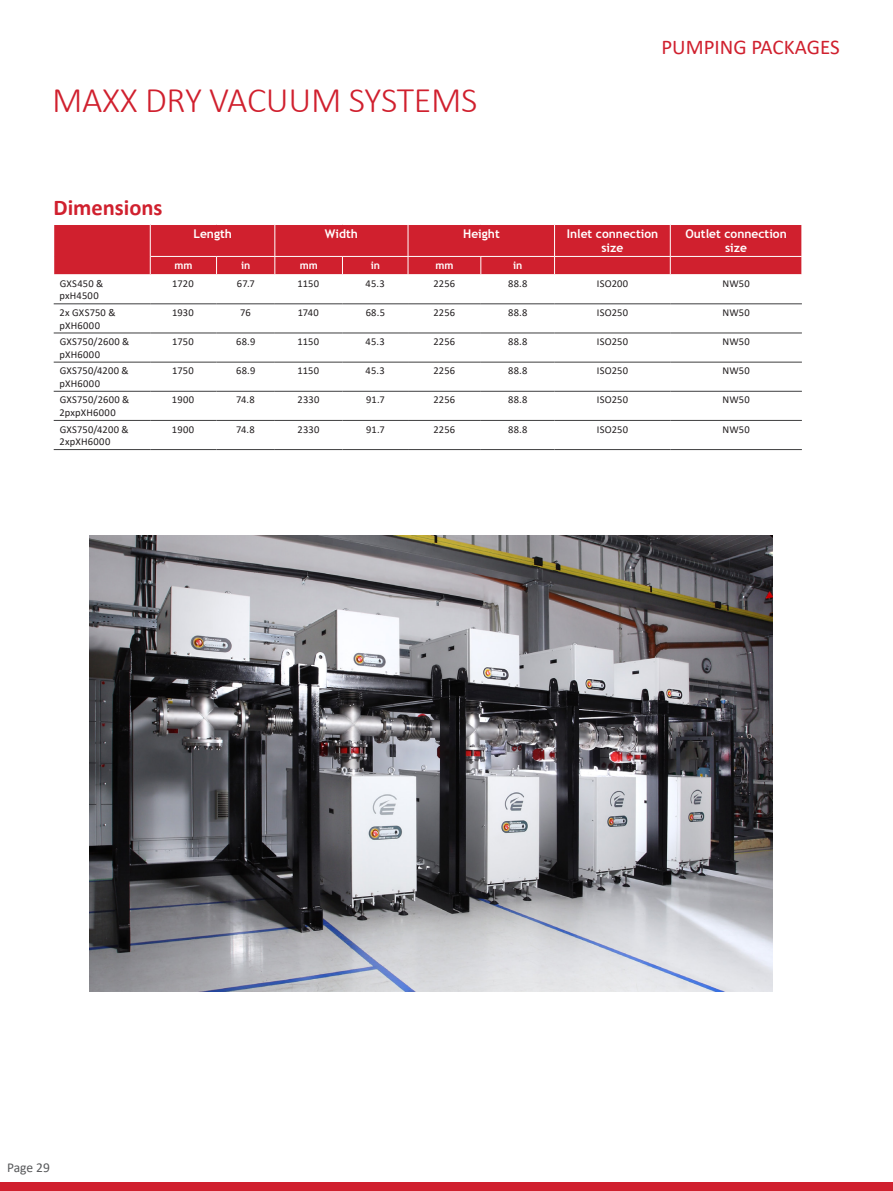
<style>
.page{position:relative;width:893px;height:1191px;background:#fff}
.page>*{position:absolute;margin:0;border:0;box-sizing:border-box;transform-origin:0 0}
.new_Heading_1{font:300 36px "Calibri";letter-spacing:-.01em;color:#d0202e}
.subhead_1{font:700 22.5px "Calibri";color:#d0202e}
.new_Body_text{font:21px "Calibri";color:#d0202e}
.new_Body_text-2{font:13.5px "Calibri";letter-spacing:-.005em;color:#57585a}
.Table_text_heading{font:700 12px/14.4px "Trebuchet MS";color:#fff;text-align:center}
.Table_text{font:10.5px/12.6px "Calibri";letter-spacing:.02em;color:#231f20}
.Table_text_heading-2{font:700 10.5px "Trebuchet MS";color:#fff}
</style>
<div class="page">
<div style="left:0;top:1182px;width:893px;height:9px;background:#d0202e"></div>
<div style="left:54px;top:224px;width:96px;height:51px;background:#d0202e"></div>
<hr style="left:54px;top:303px;width:96px;height:1px;background:#3e3e3f">
<hr style="left:150px;top:303px;width:67px;height:1px;background:#3e3e3f">
<hr style="left:217px;top:303px;width:58px;height:1px;background:#3e3e3f">
<hr style="left:275px;top:303px;width:67px;height:1px;background:#3e3e3f">
<hr style="left:342px;top:303px;width:66px;height:1px;background:#3e3e3f">
<hr style="left:408px;top:303px;width:73px;height:1px;background:#3e3e3f">
<hr style="left:481px;top:303px;width:74px;height:1px;background:#3e3e3f">
<hr style="left:555px;top:303px;width:115px;height:1px;background:#3e3e3f">
<hr style="left:670px;top:303px;width:132px;height:1px;background:#3e3e3f">
<hr style="left:54px;top:333px;width:96px;height:1px;background:#3e3e3f">
<hr style="left:150px;top:333px;width:67px;height:1px;background:#3e3e3f">
<hr style="left:217px;top:333px;width:58px;height:1px;background:#3e3e3f">
<hr style="left:275px;top:333px;width:67px;height:1px;background:#3e3e3f">
<hr style="left:342px;top:333px;width:66px;height:1px;background:#3e3e3f">
<hr style="left:408px;top:333px;width:73px;height:1px;background:#3e3e3f">
<hr style="left:481px;top:333px;width:74px;height:1px;background:#3e3e3f">
<hr style="left:555px;top:333px;width:115px;height:1px;background:#3e3e3f">
<hr style="left:670px;top:333px;width:132px;height:1px;background:#3e3e3f">
<hr style="left:54px;top:362px;width:96px;height:1px;background:#3e3e3f">
<hr style="left:150px;top:362px;width:67px;height:1px;background:#3e3e3f">
<hr style="left:217px;top:362px;width:58px;height:1px;background:#3e3e3f">
<hr style="left:275px;top:362px;width:67px;height:1px;background:#3e3e3f">
<hr style="left:342px;top:362px;width:66px;height:1px;background:#3e3e3f">
<hr style="left:408px;top:362px;width:73px;height:1px;background:#3e3e3f">
<hr style="left:481px;top:362px;width:74px;height:1px;background:#3e3e3f">
<hr style="left:555px;top:362px;width:115px;height:1px;background:#3e3e3f">
<hr style="left:670px;top:362px;width:132px;height:1px;background:#3e3e3f">
<hr style="left:54px;top:391px;width:96px;height:1px;background:#3e3e3f">
<hr style="left:150px;top:391px;width:67px;height:1px;background:#3e3e3f">
<hr style="left:217px;top:391px;width:58px;height:1px;background:#3e3e3f">
<hr style="left:275px;top:391px;width:67px;height:1px;background:#3e3e3f">
<hr style="left:342px;top:391px;width:66px;height:1px;background:#3e3e3f">
<hr style="left:408px;top:391px;width:73px;height:1px;background:#3e3e3f">
<hr style="left:481px;top:391px;width:74px;height:1px;background:#3e3e3f">
<hr style="left:555px;top:391px;width:115px;height:1px;background:#3e3e3f">
<hr style="left:670px;top:391px;width:132px;height:1px;background:#3e3e3f">
<hr style="left:54px;top:420px;width:96px;height:1px;background:#3e3e3f">
<hr style="left:150px;top:420px;width:67px;height:1px;background:#3e3e3f">
<hr style="left:217px;top:420px;width:58px;height:1px;background:#3e3e3f">
<hr style="left:275px;top:420px;width:67px;height:1px;background:#3e3e3f">
<hr style="left:342px;top:420px;width:66px;height:1px;background:#3e3e3f">
<hr style="left:408px;top:420px;width:73px;height:1px;background:#3e3e3f">
<hr style="left:481px;top:420px;width:74px;height:1px;background:#3e3e3f">
<hr style="left:555px;top:420px;width:115px;height:1px;background:#3e3e3f">
<hr style="left:670px;top:420px;width:132px;height:1px;background:#3e3e3f">
<hr style="left:54px;top:449px;width:96px;height:1px;background:#3e3e3f">
<hr style="left:150px;top:449px;width:67px;height:1px;background:#3e3e3f">
<hr style="left:217px;top:449px;width:58px;height:1px;background:#3e3e3f">
<hr style="left:275px;top:449px;width:67px;height:1px;background:#3e3e3f">
<hr style="left:342px;top:449px;width:66px;height:1px;background:#3e3e3f">
<hr style="left:408px;top:449px;width:73px;height:1px;background:#3e3e3f">
<hr style="left:481px;top:449px;width:74px;height:1px;background:#3e3e3f">
<hr style="left:555px;top:449px;width:115px;height:1px;background:#3e3e3f">
<hr style="left:670px;top:449px;width:132px;height:1px;background:#3e3e3f">
<hr style="left:54px;top:224px;width:96px;height:1px;background:#fff">
<div style="left:150px;top:224px;width:652px;height:50px;background:#d0202e"></div>
<hr style="left:150px;top:256px;width:67px;height:1px;background:#fff">
<hr style="left:217px;top:256px;width:58px;height:1px;background:#fff">
<hr style="left:275px;top:256px;width:67px;height:1px;background:#fff">
<hr style="left:342px;top:256px;width:66px;height:1px;background:#fff">
<hr style="left:408px;top:256px;width:73px;height:1px;background:#fff">
<hr style="left:481px;top:256px;width:74px;height:1px;background:#fff">
<hr style="left:555px;top:256px;width:115px;height:1px;background:#fff">
<hr style="left:670px;top:256px;width:132px;height:1px;background:#fff">
<hr style="left:54px;top:274px;width:96px;height:1px;background:#fff">
<img style="left:89px;top:536px;width:684px;height:455px">
<p class="new_Heading_1" style="left:52px;top:78px;width:427px">MAXX DRY VACUUM SYSTEMS</p>
<p class="subhead_1" style="left:54px;top:191px;width:111px">Dimensions</p>
<p class="new_Body_text" style="left:661px;top:33px;width:180px">PUMPING PACKAGES</p>
<p class="Table_text_heading" style="left:193px;top:226px;width:40px">Length</p>
<p class="Table_text_heading" style="left:325px;top:226px;width:35px">Width</p>
<p class="Table_text_heading" style="left:463px;top:226px;width:38px">Height</p>
<p class="Table_text_heading" style="left:567px;top:226px;width:93px">Inlet connection size</p>
<p class="Table_text_heading" style="left:685px;top:226px;width:103px">Outlet connection size</p>
<p class="Table_text_heading-2" style="left:175px;top:258px;width:20px">mm</p>
<p class="Table_text_heading-2" style="left:241px;top:258px;width:11px">in</p>
<p class="Table_text_heading-2" style="left:300px;top:258px;width:20px">mm</p>
<p class="Table_text_heading-2" style="left:371px;top:258px;width:11px">in</p>
<p class="Table_text_heading-2" style="left:435px;top:258px;width:20px">mm</p>
<p class="Table_text_heading-2" style="left:513px;top:258px;width:11px">in</p>
<p class="Table_text" style="left:60px;top:277px;width:45px">GXS450 &amp; pxH4500</p>
<p class="Table_text" style="left:172px;top:277px;width:23px">1720</p>
<p class="Table_text" style="left:237px;top:277px;width:19px">67.7</p>
<p class="Table_text" style="left:297px;top:277px;width:23px">1150</p>
<p class="Table_text" style="left:366px;top:277px;width:21px">45.3</p>
<p class="Table_text" style="left:433px;top:277px;width:23px">2256</p>
<p class="Table_text" style="left:508px;top:277px;width:21px">88.8</p>
<p class="Table_text" style="left:597px;top:277px;width:33px">ISO200</p>
<p class="Table_text" style="left:722px;top:277px;width:29px">NW50</p>
<p class="Table_text" style="left:60px;top:306px;width:57px">2x GXS750 &amp; pXH6000</p>
<p class="Table_text" style="left:172px;top:306px;width:23px">1930</p>
<p class="Table_text" style="left:240px;top:306px;width:12px">76</p>
<p class="Table_text" style="left:298px;top:306px;width:23px">1740</p>
<p class="Table_text" style="left:366px;top:306px;width:21px">68.5</p>
<p class="Table_text" style="left:433px;top:306px;width:23px">2256</p>
<p class="Table_text" style="left:508px;top:306px;width:21px">88.8</p>
<p class="Table_text" style="left:597px;top:306px;width:33px">ISO250</p>
<p class="Table_text" style="left:722px;top:306px;width:29px">NW50</p>
<p class="Table_text" style="left:60px;top:335px;width:71px">GXS750/2600 &amp; pXH6000</p>
<p class="Table_text" style="left:172px;top:335px;width:23px">1750</p>
<p class="Table_text" style="left:236px;top:335px;width:21px">68.9</p>
<p class="Table_text" style="left:297px;top:335px;width:23px">1150</p>
<p class="Table_text" style="left:366px;top:335px;width:21px">45.3</p>
<p class="Table_text" style="left:433px;top:335px;width:23px">2256</p>
<p class="Table_text" style="left:508px;top:335px;width:21px">88.8</p>
<p class="Table_text" style="left:597px;top:335px;width:33px">ISO250</p>
<p class="Table_text" style="left:722px;top:335px;width:29px">NW50</p>
<p class="Table_text" style="left:60px;top:364px;width:71px">GXS750/4200 &amp; pXH6000</p>
<p class="Table_text" style="left:172px;top:364px;width:23px">1750</p>
<p class="Table_text" style="left:236px;top:364px;width:21px">68.9</p>
<p class="Table_text" style="left:297px;top:364px;width:23px">1150</p>
<p class="Table_text" style="left:366px;top:364px;width:21px">45.3</p>
<p class="Table_text" style="left:433px;top:364px;width:23px">2256</p>
<p class="Table_text" style="left:508px;top:364px;width:21px">88.8</p>
<p class="Table_text" style="left:597px;top:364px;width:33px">ISO250</p>
<p class="Table_text" style="left:722px;top:364px;width:29px">NW50</p>
<p class="Table_text" style="left:60px;top:393px;width:71px">GXS750/2600 &amp;<br>2pxpXH6000</p>
<p class="Table_text" style="left:172px;top:393px;width:24px">1900</p>
<p class="Table_text" style="left:236px;top:393px;width:20px">74.8</p>
<p class="Table_text" style="left:298px;top:393px;width:23px">2330</p>
<p class="Table_text" style="left:366px;top:393px;width:20px">91.7</p>
<p class="Table_text" style="left:433px;top:393px;width:23px">2256</p>
<p class="Table_text" style="left:508px;top:393px;width:21px">88.8</p>
<p class="Table_text" style="left:597px;top:393px;width:33px">ISO250</p>
<p class="Table_text" style="left:722px;top:393px;width:29px">NW50</p>
<p class="Table_text" style="left:60px;top:422px;width:71px">GXS750/4200 &amp;<br>2xpXH6000</p>
<p class="Table_text" style="left:172px;top:422px;width:24px">1900</p>
<p class="Table_text" style="left:236px;top:422px;width:20px">74.8</p>
<p class="Table_text" style="left:298px;top:422px;width:23px">2330</p>
<p class="Table_text" style="left:366px;top:422px;width:20px">91.7</p>
<p class="Table_text" style="left:433px;top:422px;width:23px">2256</p>
<p class="Table_text" style="left:508px;top:422px;width:21px">88.8</p>
<p class="Table_text" style="left:597px;top:422px;width:33px">ISO250</p>
<p class="Table_text" style="left:722px;top:422px;width:29px">NW50</p>
<p class="new_Body_text-2" style="left:7px;top:1158px;width:44px">Page 29</p>
</div>
